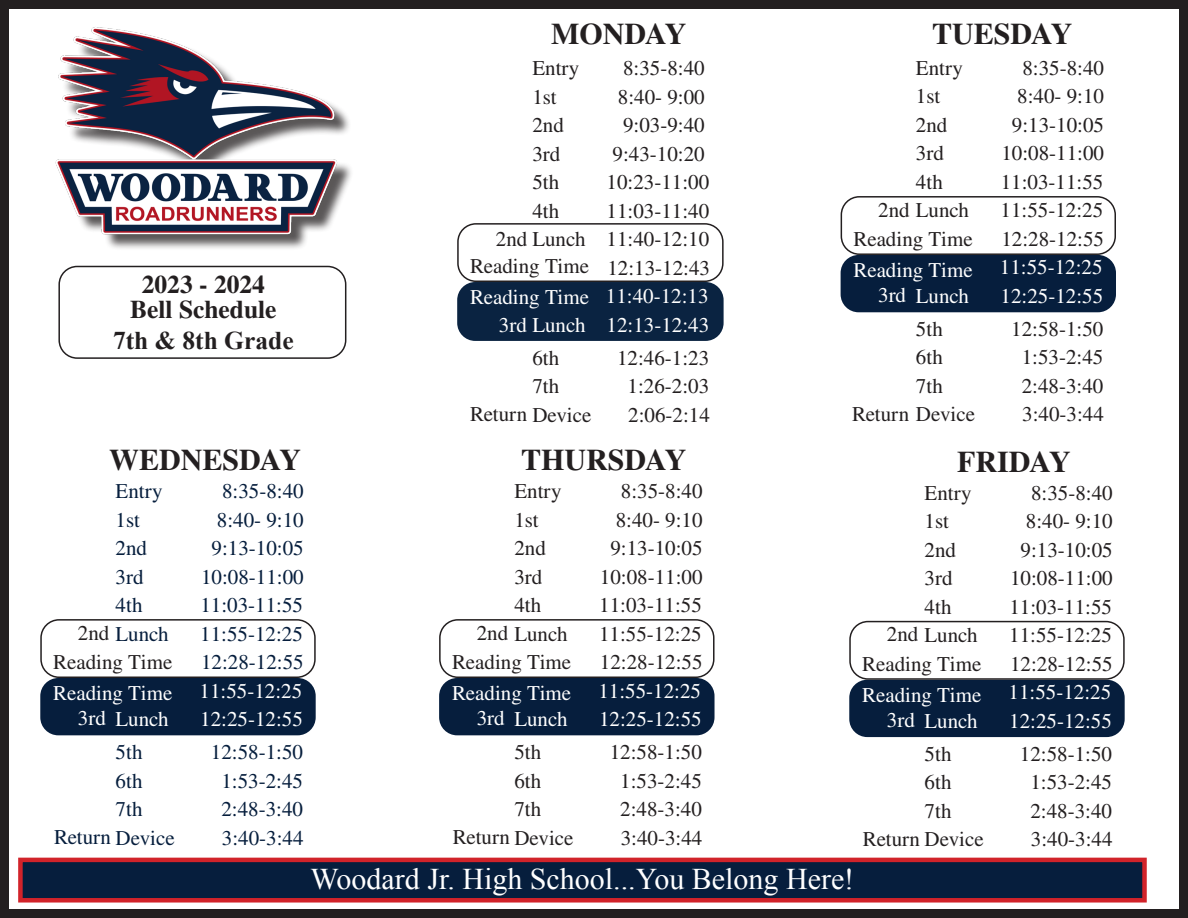
<style>
.page{position:relative;width:1188px;height:918px;background:#fff}
.page>*{position:absolute;margin:0;border:0;box-sizing:border-box;transform-origin:0 0}
.t1{font:30px "Times New Roman";color:#fff}
.t2{font:700 30px "STIX General";color:#231f20}
.t3{font:700 25.5px "STIX General";color:#231f20}
.t4{font:700 25.5px "Times New Roman";color:#231f20}
.t5{font:21px "STIX General";color:#231f20}
.t6{font:21px "STIX General";color:#fff}
.t7{font:21px "STIX General";color:#061e3d}
.s1{color:#231f20}
</style>
<div class="page">
<div style="left:457px;top:282px;width:267px;height:59px;background:#0a2341;border-radius:18px"></div>
<div style="left:457px;top:223px;width:267px;height:59px;border:2px solid #231f20;border-radius:18px"></div>
<div style="left:18px;top:858px;width:1129px;height:45px;background:#061e3d;border:4px solid #d1232a"></div>
<div style="left:59px;top:30px;width:295px;height:221px;background:#231f20;opacity:.75"></div>
<img style="left:55px;top:27px;width:299px;height:210px">
<div style="left:58px;top:266px;width:288px;height:93px;border:2px solid #231f20;border-radius:18px"></div>
<div style="left:841px;top:255px;width:275px;height:57px;background:#061e3d;border-radius:18px"></div>
<div style="left:841px;top:196px;width:275px;height:59px;border:2px solid #231f20;border-radius:18px"></div>
<div style="left:40px;top:678px;width:276px;height:57px;background:#061e3d;border-radius:18px"></div>
<div style="left:40px;top:619px;width:276px;height:59px;border:2px solid #231f20;border-radius:18px"></div>
<div style="left:439px;top:678px;width:276px;height:57px;background:#061e3d;border-radius:18px"></div>
<div style="left:439px;top:619px;width:276px;height:59px;border:2px solid #231f20;border-radius:18px"></div>
<div style="left:849px;top:680px;width:276px;height:57px;background:#061e3d;border-radius:18px"></div>
<div style="left:849px;top:621px;width:276px;height:59px;border:2px solid #231f20;border-radius:18px"></div>
<div style="left:0;top:0;width:1188px;height:918px;border:9px solid #231f20"></div>
<p class="t3" style="left:142px;top:266px;width:125px">2023 - 2024</p>
<p class="t3" style="left:130px;top:291px;width:148px">Bell Schedule</p>
<p class="t4" style="left:113px;top:322px;width:182px">7th &amp; 8th Grade</p>
<p class="t2" style="left:109px;top:439px;width:194px">WEDNESDAY</p>
<p class="t7" style="left:116px;top:477px;width:49px">Entry</p>
<p class="t7" style="left:222px;top:477px;width:83px">8:35-8:40</p>
<p class="t7" style="left:116px;top:505px;width:26px">1st</p>
<p class="t7" style="left:217px;top:505px;width:88px">8:40- 9:10</p>
<p class="t7" style="left:116px;top:534px;width:33px">2nd</p>
<p class="t7" style="left:212px;top:534px;width:94px">9:13-10:05</p>
<p class="t7" style="left:116px;top:562px;width:29px">3rd</p>
<p class="t7" style="left:201px;top:562px;width:104px">10:08-11:00</p>
<p class="t7" style="left:116px;top:591px;width:29px">4th</p>
<p class="t7" style="left:200px;top:591px;width:104px">11:03-11:55</p>
<p class="t7" style="left:78px;top:619px;width:92px"><span class="s1">2nd</span> Lunch</p>
<p class="t7" style="left:200px;top:619px;width:104px">11:55-12:25</p>
<p class="t7" style="left:201px;top:648px;width:104px">12:28-12:55</p>
<p class="t6" style="left:200px;top:676px;width:104px">11:55-12:25</p>
<p class="t6" style="left:116px;top:705px;width:55px">Lunch</p>
<p class="t6" style="left:200px;top:705px;width:104px">12:25-12:55</p>
<p class="t7" style="left:116px;top:738px;width:29px">5th</p>
<p class="t7" style="left:211px;top:738px;width:94px">12:58-1:50</p>
<p class="t7" style="left:116px;top:766px;width:29px">6th</p>
<p class="t7" style="left:221px;top:766px;width:83px">1:53-2:45</p>
<p class="t7" style="left:116px;top:795px;width:29px">7th</p>
<p class="t7" style="left:221px;top:795px;width:83px">2:48-3:40</p>
<p class="t7" style="left:54px;top:823px;width:122px">Return Device</p>
<p class="t7" style="left:222px;top:823px;width:83px">3:40-3:44</p>
<p class="t5" style="left:53px;top:648px;width:121px">Reading Time</p>
<p class="t6" style="left:53px;top:679px;width:121px">Reading Time</p>
<p class="t6" style="left:78px;top:704px;width:29px">3rd</p>
<p class="t2" style="left:551px;top:13px;width:137px">MONDAY</p>
<p class="t5" style="left:532px;top:54px;width:49px">Entry</p>
<p class="t5" style="left:623px;top:54px;width:83px">8:35-8:40</p>
<p class="t5" style="left:532px;top:82px;width:26px">1st</p>
<p class="t5" style="left:618px;top:82px;width:88px">8:40- 9:00</p>
<p class="t5" style="left:532px;top:111px;width:33px">2nd</p>
<p class="t5" style="left:623px;top:111px;width:83px">9:03-9:40</p>
<p class="t5" style="left:532px;top:139px;width:29px">3rd</p>
<p class="t5" style="left:613px;top:139px;width:94px">9:43-10:20</p>
<p class="t5" style="left:532px;top:168px;width:29px">5th</p>
<p class="t5" style="left:607px;top:168px;width:104px">10:23-11:00</p>
<p class="t5" style="left:532px;top:196px;width:29px">4th</p>
<p class="t5" style="left:607px;top:196px;width:104px">11:03-11:40</p>
<p class="t5" style="left:496px;top:225px;width:215px">2nd Lunch 11:40-12:10</p>
<p class="t5" style="left:607px;top:253px;width:104px">12:13-12:43</p>
<p class="t6" style="left:606px;top:282px;width:104px">11:40-12:13</p>
<p class="t6" style="left:499px;top:310px;width:212px">3rd Lunch 12:13-12:43</p>
<p class="t5" style="left:532px;top:343px;width:29px">6th</p>
<p class="t5" style="left:617px;top:343px;width:94px">12:46-1:23</p>
<p class="t5" style="left:532px;top:372px;width:29px">7th</p>
<p class="t5" style="left:628px;top:372px;width:83px">1:26-2:03</p>
<p class="t5" style="left:470px;top:400px;width:123px">Return Device</p>
<p class="t5" style="left:628px;top:400px;width:83px">2:06-2:14</p>
<p class="t5" style="left:470px;top:252px;width:121px">Reading Time</p>
<p class="t6" style="left:470px;top:283px;width:121px">Reading Time</p>
<p class="t2" style="left:521px;top:439px;width:167px">THURSDAY</p>
<p class="t5" style="left:514px;top:477px;width:49px">Entry</p>
<p class="t5" style="left:621px;top:477px;width:83px">8:35-8:40</p>
<p class="t5" style="left:514px;top:505px;width:26px">1st</p>
<p class="t5" style="left:616px;top:505px;width:88px">8:40- 9:10</p>
<p class="t5" style="left:514px;top:534px;width:33px">2nd</p>
<p class="t5" style="left:610px;top:534px;width:94px">9:13-10:05</p>
<p class="t5" style="left:514px;top:562px;width:29px">3rd</p>
<p class="t5" style="left:600px;top:562px;width:104px">10:08-11:00</p>
<p class="t5" style="left:514px;top:591px;width:29px">4th</p>
<p class="t5" style="left:599px;top:591px;width:104px">11:03-11:55</p>
<p class="t5" style="left:477px;top:619px;width:92px">2nd Lunch</p>
<p class="t5" style="left:599px;top:619px;width:104px">11:55-12:25</p>
<p class="t5" style="left:600px;top:648px;width:104px">12:28-12:55</p>
<p class="t6" style="left:598px;top:676px;width:104px">11:55-12:25</p>
<p class="t6" style="left:514px;top:705px;width:55px">Lunch</p>
<p class="t6" style="left:599px;top:705px;width:104px">12:25-12:55</p>
<p class="t5" style="left:514px;top:738px;width:29px">5th</p>
<p class="t5" style="left:610px;top:738px;width:94px">12:58-1:50</p>
<p class="t5" style="left:514px;top:766px;width:29px">6th</p>
<p class="t5" style="left:620px;top:766px;width:83px">1:53-2:45</p>
<p class="t5" style="left:514px;top:795px;width:29px">7th</p>
<p class="t5" style="left:620px;top:795px;width:83px">2:48-3:40</p>
<p class="t5" style="left:453px;top:823px;width:122px">Return Device</p>
<p class="t5" style="left:621px;top:823px;width:83px">3:40-3:44</p>
<p class="t5" style="left:452px;top:648px;width:121px">Reading Time</p>
<p class="t6" style="left:452px;top:679px;width:121px">Reading Time</p>
<p class="t6" style="left:477px;top:704px;width:29px">3rd</p>
<p class="t2" style="left:932px;top:12px;width:142px">TUESDAY</p>
<p class="t5" style="left:916px;top:54px;width:49px">Entry</p>
<p class="t5" style="left:1022px;top:54px;width:83px">8:35-8:40</p>
<p class="t5" style="left:916px;top:82px;width:26px">1st</p>
<p class="t5" style="left:1017px;top:82px;width:88px">8:40- 9:10</p>
<p class="t5" style="left:916px;top:111px;width:33px">2nd</p>
<p class="t5" style="left:1012px;top:111px;width:94px">9:13-10:05</p>
<p class="t5" style="left:916px;top:139px;width:29px">3rd</p>
<p class="t5" style="left:1001px;top:139px;width:104px">10:08-11:00</p>
<p class="t5" style="left:916px;top:168px;width:29px">4th</p>
<p class="t5" style="left:1001px;top:168px;width:104px">11:03-11:55</p>
<p class="t5" style="left:878px;top:196px;width:92px">2nd Lunch</p>
<p class="t5" style="left:1001px;top:196px;width:104px">11:55-12:25</p>
<p class="t5" style="left:1001px;top:225px;width:104px">12:28-12:55</p>
<p class="t6" style="left:1000px;top:253px;width:104px">11:55-12:25</p>
<p class="t6" style="left:916px;top:282px;width:55px">Lunch</p>
<p class="t6" style="left:1001px;top:282px;width:104px">12:25-12:55</p>
<p class="t5" style="left:916px;top:315px;width:29px">5th</p>
<p class="t5" style="left:1011px;top:315px;width:94px">12:58-1:50</p>
<p class="t5" style="left:916px;top:343px;width:29px">6th</p>
<p class="t5" style="left:1022px;top:343px;width:83px">1:53-2:45</p>
<p class="t5" style="left:916px;top:372px;width:29px">7th</p>
<p class="t5" style="left:1022px;top:372px;width:83px">2:48-3:40</p>
<p class="t5" style="left:852px;top:400px;width:124px">Return Device</p>
<p class="t5" style="left:1022px;top:400px;width:83px">3:40-3:44</p>
<p class="t5" style="left:854px;top:225px;width:121px">Reading Time</p>
<p class="t6" style="left:854px;top:256px;width:121px">Reading Time</p>
<p class="t6" style="left:878px;top:281px;width:29px">3rd</p>
<p class="t2" style="left:957px;top:440px;width:115px">FRIDAY</p>
<p class="t5" style="left:925px;top:478px;width:49px">Entry</p>
<p class="t5" style="left:1031px;top:478px;width:83px">8:35-8:40</p>
<p class="t5" style="left:925px;top:507px;width:26px">1st</p>
<p class="t5" style="left:1026px;top:507px;width:88px">8:40- 9:10</p>
<p class="t5" style="left:925px;top:535px;width:33px">2nd</p>
<p class="t5" style="left:1021px;top:535px;width:94px">9:13-10:05</p>
<p class="t5" style="left:925px;top:564px;width:29px">3rd</p>
<p class="t5" style="left:1010px;top:564px;width:104px">10:08-11:00</p>
<p class="t5" style="left:925px;top:592px;width:29px">4th</p>
<p class="t5" style="left:1009px;top:592px;width:104px">11:03-11:55</p>
<p class="t5" style="left:887px;top:621px;width:92px">2nd Lunch</p>
<p class="t5" style="left:1009px;top:621px;width:104px">11:55-12:25</p>
<p class="t5" style="left:1010px;top:649px;width:104px">12:28-12:55</p>
<p class="t6" style="left:1009px;top:678px;width:104px">11:55-12:25</p>
<p class="t6" style="left:925px;top:706px;width:55px">Lunch</p>
<p class="t6" style="left:1009px;top:706px;width:104px">12:25-12:55</p>
<p class="t5" style="left:925px;top:739px;width:29px">5th</p>
<p class="t5" style="left:1020px;top:739px;width:94px">12:58-1:50</p>
<p class="t5" style="left:925px;top:768px;width:29px">6th</p>
<p class="t5" style="left:1030px;top:768px;width:83px">1:53-2:45</p>
<p class="t5" style="left:925px;top:796px;width:29px">7th</p>
<p class="t5" style="left:1030px;top:796px;width:83px">2:48-3:40</p>
<p class="t5" style="left:863px;top:825px;width:122px">Return Device</p>
<p class="t5" style="left:1031px;top:825px;width:83px">3:40-3:44</p>
<p class="t5" style="left:862px;top:650px;width:121px">Reading Time</p>
<p class="t6" style="left:862px;top:681px;width:121px">Reading Time</p>
<p class="t6" style="left:887px;top:705px;width:29px">3rd</p>
<p class="t1" style="left:311px;top:859px;width:545px">Woodard Jr. High School...You Belong Here!</p>
</div>
